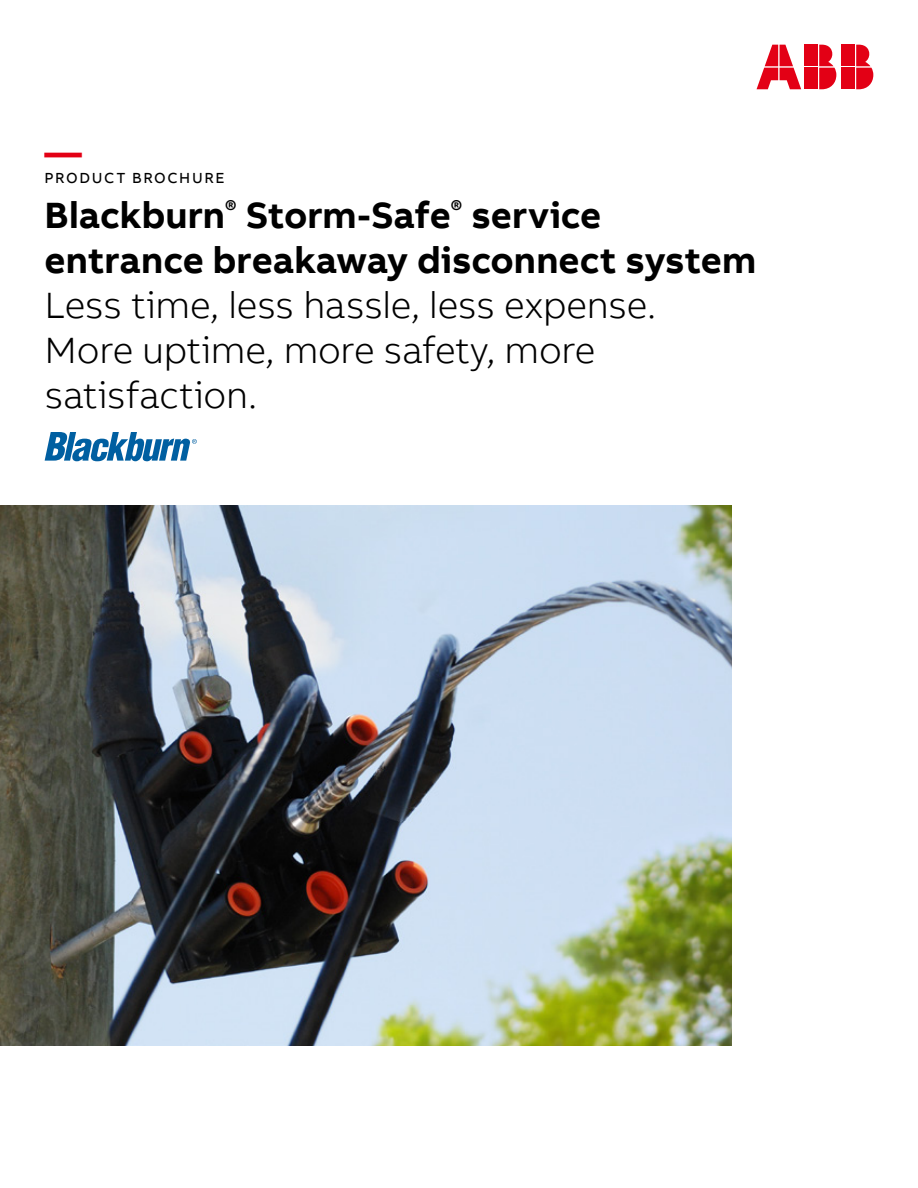
<style>
.page{position:relative;width:918px;height:1188px;background:#fff}
.page>*{position:absolute;margin:0;border:0;box-sizing:border-box;transform-origin:0 0}
.t1{font:300 37.5px/45px "AB Bvoice";letter-spacing:-.01em;color:#000}
.t2{font:700 37.5px/45px "AB Bvoice";color:#000}
.t3{font:700 37.5px "AB Bvoice";color:#e30015}
.t4{font:15px "AB Bvoice";letter-spacing:.11em;color:#000}
</style>
<div class="page">
<img style="left:0;top:505px;width:732px;height:540px">
<svg style="left:45px;top:432px;width:152px;height:29px"></svg>
<div style="left:842px;top:45px;width:13px;height:21px;background:#e30015"></div>
<div style="left:842px;top:68px;width:13px;height:21px;background:#e30015"></div>
<svg style="left:856px;top:45px;width:17px;height:44px"></svg>
<svg style="left:757px;top:45px;width:44px;height:44px"></svg>
<div style="left:805px;top:45px;width:13px;height:21px;background:#e30015"></div>
<div style="left:805px;top:68px;width:13px;height:21px;background:#e30015"></div>
<svg style="left:819px;top:45px;width:17px;height:44px"></svg>
<p class="t3" style="left:45px;top:128px;width:39px">—</p>
<p class="t4" style="left:45px;top:169px;width:181px">PRODUCT BROCHURE</p>
<p class="t2" style="left:45px;top:193px;width:713px">Blackburn<sup>®</sup> Storm-Safe<sup>®</sup> service entrance breakaway disconnect system</p>
<p class="t1" style="left:45px;top:283px;width:613px">Less time, less hassle, less expense.<br>More uptime, more safety, more satisfaction.</p>
</div>
